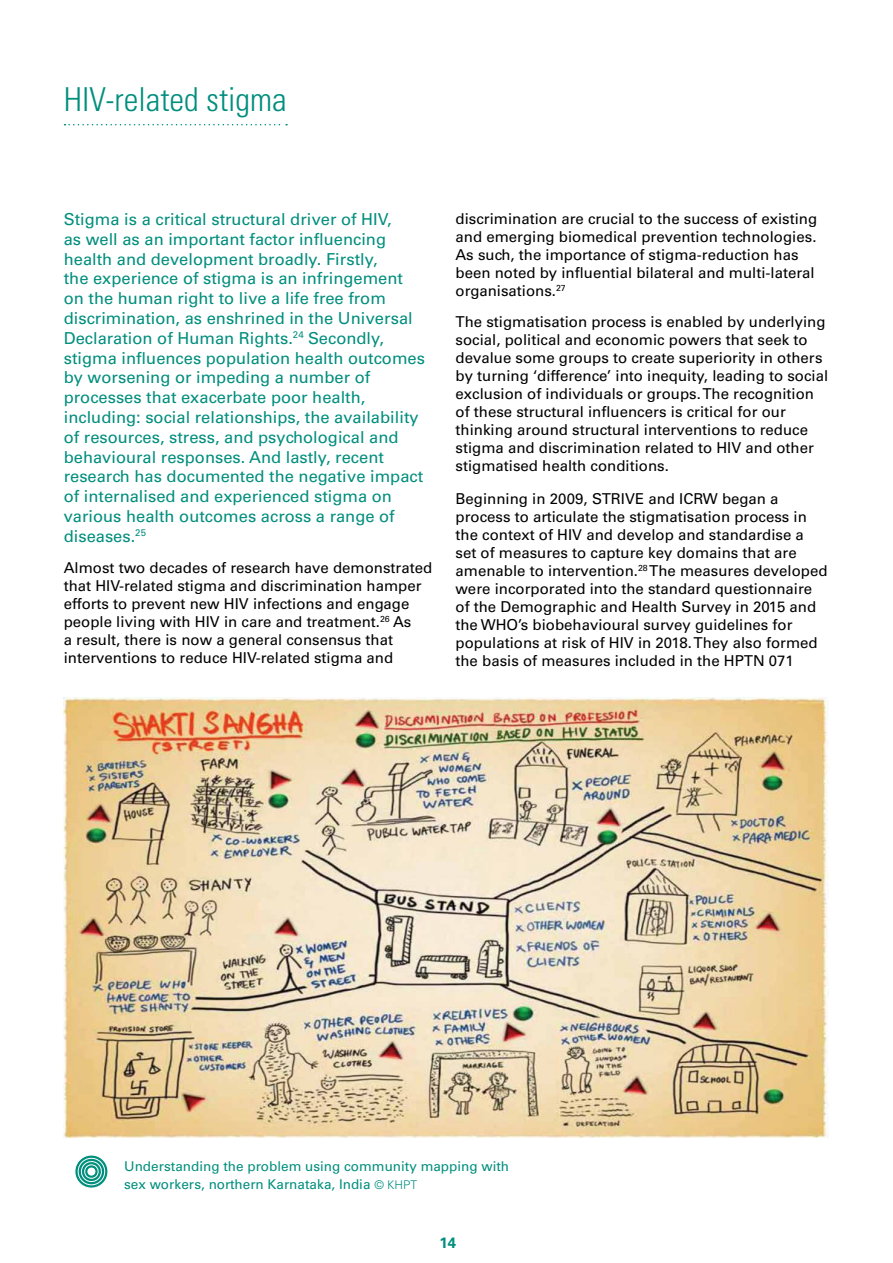
<style>
.page{position:relative;width:893px;height:1263px;background:#fff}
.page>*{position:absolute;margin:0;border:0;box-sizing:border-box;transform-origin:0 0}
.t1{font:300 condensed 33px "Univers";color:#008e7d}
.t2{font:16.5px/19.8px "Univers";color:#008e7d}
.t3{font:15px/18px "Univers";color:#000}
.t4{font:700 15px "Univers";color:#008e7d}
.t5{font:13.5px/18px "Univers";color:#008e7d}
.s1{font-weight:300;font-size:12px}
</style>
<div class="page">
<svg style="left:65px;top:124px;width:222px;height:1px"></svg>
<img style="left:64px;top:698px;width:765px;height:440px">
<svg style="left:74px;top:1155px;width:34px;height:34px"></svg>
<div style="left:88px;top:1168px;width:7px;height:7px;background:#fff;border-radius:50%"></div>
<h1 class="t1" style="left:64px;top:80px;width:225px">HIV-related stigma</h1>
<p class="t2" style="left:64px;top:209px;width:363px">Stigma is a critical structural driver of HIV,<br>as well as an important factor influencing health and development broadly. Firstly,<br>the experience of stigma is an infringement on the human right to live a life free from discrimination, as enshrined in the Universal Declaration of Human Rights.<sup>24</sup> Secondly, stigma influences population health outcomes by worsening or impeding a number of processes that exacerbate poor health, including: social relationships, the availability of resources, stress, and psychological and behavioural responses. And lastly, recent research has documented the negative impact of internalised and experienced stigma on various health outcomes across a range of diseases.<sup>25</sup></p>
<p class="t3" style="left:64px;top:558px;width:370px">Almost two decades of research have demonstrated that HIV-related stigma and discrimination hamper efforts to prevent new HIV infections and engage people living with HIV in care and treatment.<sup>26</sup> As<br>a result, there is now a general consensus that interventions to reduce HIV-related stigma and</p>
<p class="t3" style="left:455px;top:210px;width:363px">discrimination are crucial to the success of existing and emerging biomedical prevention technologies.<br>As such, the importance of stigma-reduction has been noted by influential bilateral and multi-lateral organisations.<sup>27</sup></p>
<p class="t3" style="left:455px;top:312px;width:374px">The stigmatisation process is enabled by underlying social, political and economic powers that seek to devalue some groups to create superiority in others by turning ‘difference’ into inequity, leading to social exclusion of individuals or groups. The recognition of these structural influencers is critical for our thinking around structural interventions to reduce stigma and discrimination related to HIV and other stigmatised health conditions.</p>
<p class="t3" style="left:455px;top:490px;width:374px">Beginning in 2009, STRIVE and ICRW began a process to articulate the stigmatisation process in the context of HIV and develop and standardise a set of measures to capture key domains that are amenable to intervention.<sup>28</sup> The measures developed were incorporated into the standard questionnaire of the Demographic and Health Survey in 2015 and the WHO’s biobehavioural survey guidelines for populations at risk of HIV in 2018. They also formed the basis of measures included in the HPTN 071</p>
<p class="t5" style="left:124px;top:1157px;width:387px">Understanding the problem using community mapping with sex workers, northern Karnataka, India <span class="s1">© KHPT</span></p>
<p class="t4" style="left:440px;top:1234px;width:18px">14</p>
</div>
